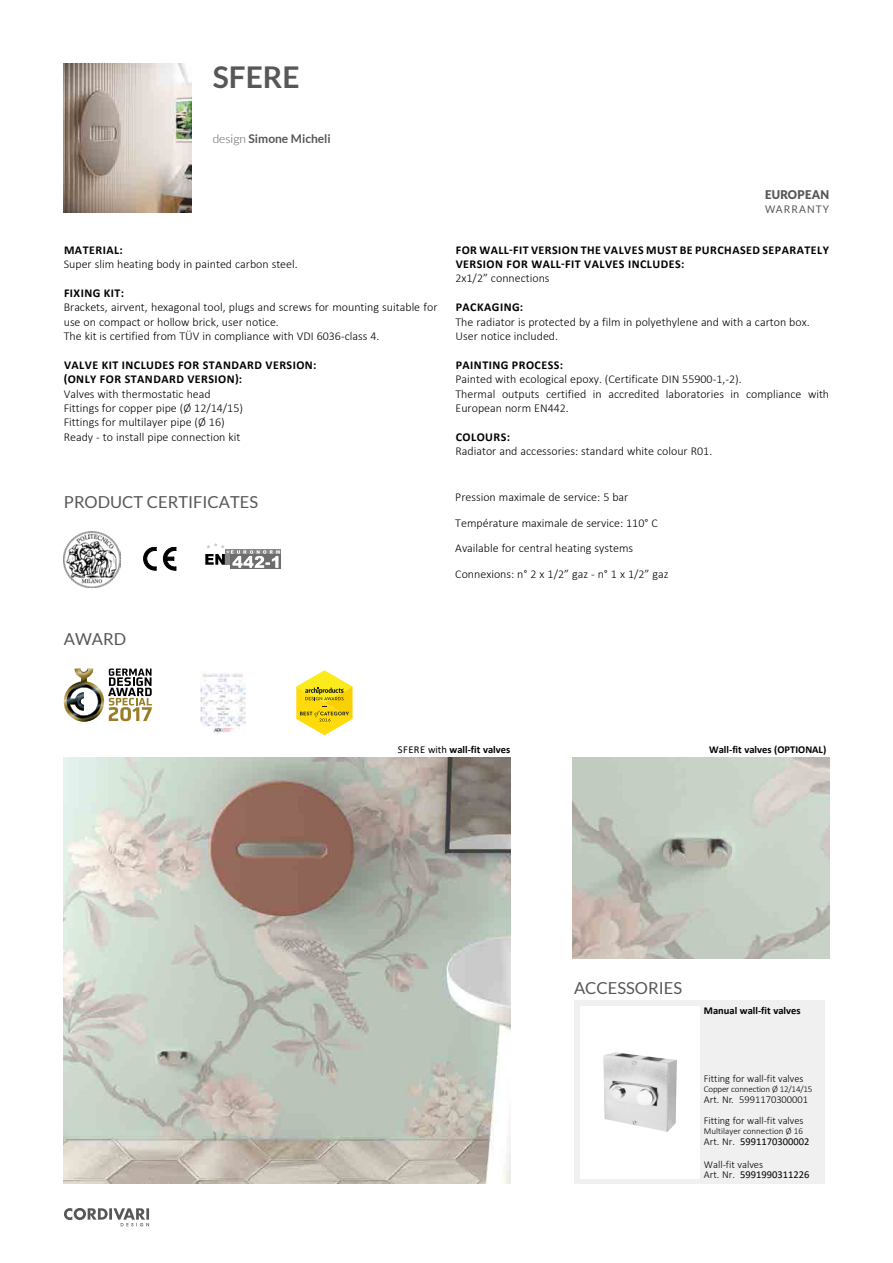
<style>
.page{position:relative;width:893px;height:1263px;background:#fff}
.page>*{position:absolute;margin:0;border:0;box-sizing:border-box;transform-origin:0 0}
.t1{font:700 30px "Lato";color:#575756}
.t2{font:16.5px "Lato";color:#575756}
.t3{font:300 12px/14.4px "Calibri";color:#000}
.t4{font:700 12px/14.4px "Calibri";letter-spacing:.04em;color:#000}
.t5{font:700 12px "Lato";color:#575756}
.t6{font:900 12px "Lato";letter-spacing:.02em;color:#575756;scale:.96 1}
.t7{font:300 10.5px/21px "Calibri";color:#000}
.t8{font:700 10.5px "Calibri";color:#000}
.t9{font:10.5px "Calibri";color:#000}
.t10{font:10.5px "Lato";letter-spacing:.11em;color:#575756;scale:.96 1}
.t11{font:300 9px "Calibri";letter-spacing:-.02em;color:#000}
.t12{font:300 9px "Calibri";color:#000}
.s1{font-weight:300}
.s2{font-weight:400}
</style>
<div class="page">
<svg style="left:64px;top:1208px;width:85px;height:18px"></svg>
<img style="left:64px;top:64px;width:127px;height:149px">
<svg style="left:296px;top:670px;width:57px;height:66px"></svg>
<img style="left:201px;top:673px;width:44px;height:61px">
<svg style="left:64px;top:668px;width:88px;height:54px"></svg>
<div style="left:225px;top:549px;width:56px;height:16px;background:#878786"></div>
<div style="left:230px;top:554px;width:51px;height:15px;background:#6e6d6d"></div>
<svg style="left:205px;top:543px;width:75px;height:25px"></svg>
<svg style="left:143px;top:547px;width:33px;height:23px"></svg>
<img style="left:64px;top:531px;width:56px;height:56px">
<img style="left:64px;top:758px;width:446px;height:425px">
<div style="left:574px;top:1000px;width:251px;height:183px;background:#f0f0f0"></div>
<div style="left:581px;top:1006px;width:119px;height:172px;background:#fff"></div>
<img style="left:603px;top:1052px;width:74px;height:80px">
<img style="left:573px;top:758px;width:256px;height:201px">
<h1 class="t1" style="left:213px;top:60px;width:88px">SFERE</h1>
<p class="t5" style="left:213px;top:132px;width:120px"><span class="s1">design</span> Simone Micheli</p>
<p class="t4" style="left:64px;top:242px;width:60px">MATERIAL:</p>
<p class="t3" style="left:64px;top:257px;width:235px">Super slim heating body in painted carbon steel.</p>
<p class="t4" style="left:64px;top:286px;width:62px">FIXING KIT:</p>
<p class="t3" style="left:64px;top:300px;width:375px">Brackets, airvent, hexagonal tool, plugs and screws for mounting suitable for use on compact or hollow brick, user notice.<br>The kit is certified from TÜV in compliance with VDI 6036-class 4.</p>
<p class="t4" style="left:64px;top:358px;width:254px">VALVE KIT INCLUDES FOR STANDARD VERSION: (ONLY FOR STANDARD VERSION):</p>
<p class="t3" style="left:64px;top:386px;width:181px">Valves with thermostatic head Fittings for copper pipe (Ø 12/14/15)<br>Fittings for multilayer pipe (Ø 16)<br>Ready - to install pipe connection kit</p>
<p class="t6" style="left:765px;top:188px;width:68px">EUROPEAN</p>
<p class="t10" style="left:765px;top:203px;width:68px">WARRANTY</p>
<p class="t4" style="left:456px;top:242px;width:375px">FOR WALL-FIT VERSION THE VALVES MUST BE PURCHASED SEPARATELY<br>VERSION FOR WALL-FIT VALVES INCLUDES:</p>
<p class="t3" style="left:455px;top:271px;width:96px">2x1/2” connections</p>
<p class="t4" style="left:456px;top:300px;width:69px">PACKAGING:</p>
<p class="t3" style="left:455px;top:314px;width:356px">The radiator is protected by a film in polyethylene and with a carton box.<br>User notice included.</p>
<p class="t4" style="left:456px;top:358px;width:109px">PAINTING PROCESS:</p>
<p class="t3" style="left:455px;top:372px;width:375px">Painted with ecological epoxy. (Certificate DIN 55900-1,-2).<br>Thermal outputs certified in accredited laboratories in compliance with<br>European norm EN442.</p>
<p class="t4" style="left:456px;top:430px;width:56px">COLOURS:</p>
<p class="t3" style="left:455px;top:444px;width:258px">Radiator and accessories: standard white colour R01.</p>
<h2 class="t2" style="left:64px;top:493px;width:196px">PRODUCT CERTIFICATES</h2>
<p class="t3" style="left:455px;top:484px;width:215px;line-height:25.5px">Pression maximale de service: 5 bar Température maximale de service: 110° C Available for central heating systems Connexions: n° 2 x 1/2” gaz - n° 1 x 1/2” gaz</p>
<h2 class="t2" style="left:64px;top:629px;width:64px">AWARD</h2>
<p class="t8" style="left:398px;top:742px;width:114px"><span class="s2">SFERE with</span> wall-fit valves</p>
<p class="t8" style="left:709px;top:742px;width:119px">Wall-fit valves (OPTIONAL)</p>
<h2 class="t2" style="left:574px;top:979px;width:110px">ACCESSORIES</h2>
<p class="t8" style="left:704px;top:1003px;width:98px">Manual wall-fit valves</p>
<p class="t7" style="left:704px;top:1067px;width:101px">Fitting for wall-fit valves</p>
<p class="t11" style="left:704px;top:1084px;width:110px">Copper connection Ø 12/14/15</p>
<p class="t7" style="left:704px;top:1088px;width:106px">Art. Nr. 5991170300001<br>Fitting for wall-fit valves</p>
<p class="t12" style="left:704px;top:1126px;width:101px">Multilayer connection Ø 16</p>
<p class="t9" style="left:704px;top:1134px;width:107px"><span class="s1">Art. Nr.</span> 5991170300002</p>
<p class="t7" style="left:704px;top:1159px;width:107px;line-height:10.5px">Wall-fit valves<br>Art. Nr. <span class="s2">5991990311226</span></p>
</div>
